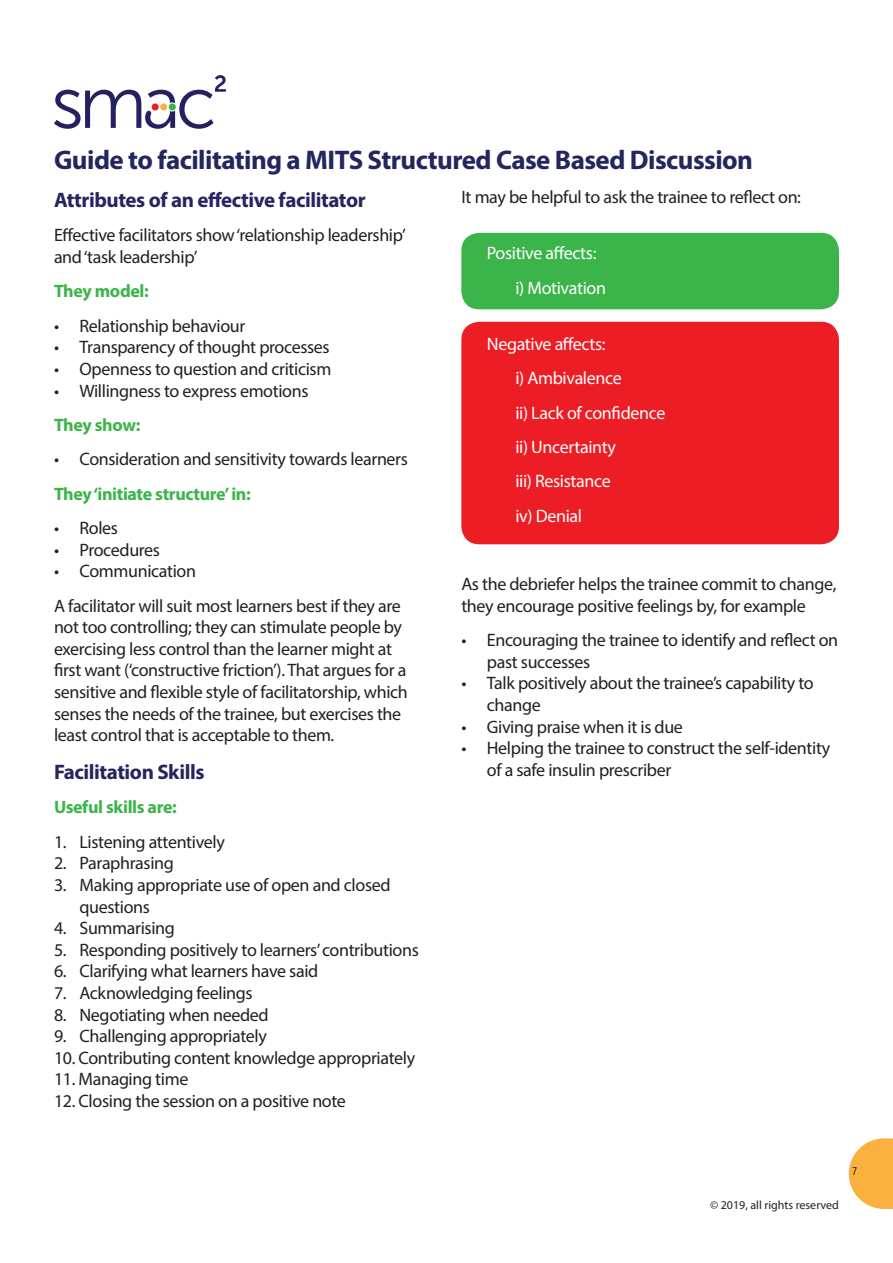
<style>
.page{position:relative;width:893px;height:1263px;background:#fff}
.page>*{position:absolute;margin:0;border:0;box-sizing:border-box;transform-origin:0 0}
.t1{font:700 27px "Myriad Pro";letter-spacing:-.02em;color:#252560}
.t2{font:700 21px "Myriad Pro";letter-spacing:-.02em;color:#252560}
.t3{font:18px/21.6px "Myriad Pro";letter-spacing:-.02em;color:#231f20}
.t4{font:18px/34.3px "Myriad Pro";letter-spacing:-.02em;color:#fff}
.t5{font:700 18px "Myriad Pro";letter-spacing:-.02em;color:#3bb54a}
.t6{font:12px "Myriad Pro";color:#231f20}
.t7{font:condensed 12px "Myriad Pro";color:#231f20}
</style>
<div class="page">
<div style="left:461px;top:322px;width:378px;height:222px;background:#ec1d25;border-radius:18px"></div>
<div style="left:461px;top:233px;width:378px;height:76px;background:#3bb54a;border-radius:18px"></div>
<svg style="left:54px;top:75px;width:172px;height:54px"></svg>
<svg style="left:849px;top:1138px;width:44px;height:71px"></svg>
<h1 class="t1" style="left:54px;top:142px;width:701px">Guide to facilitating a MITS Structured Case Based Discussion</h1>
<p class="t2" style="left:54px;top:186px;width:313px">Attributes of an effective facilitator</p>
<p class="t3" style="left:54px;top:224px;width:353px">Effective facilitators show ‘relationship leadership’ and ‘task leadership’</p>
<p class="t5" style="left:54px;top:280px;width:96px">They model:</p>
<p class="t3" style="left:54px;top:315px;width:193px">• Relationship behaviour</p>
<p class="t3" style="left:54px;top:336px;width:277px">• Transparency of thought processes</p>
<p class="t3" style="left:54px;top:358px;width:279px">• Openness to question and criticism</p>
<p class="t3" style="left:54px;top:379px;width:256px">• Willingness to express emotions</p>
<p class="t5" style="left:54px;top:413px;width:88px">They show:</p>
<p class="t3" style="left:54px;top:448px;width:355px">• Consideration and sensitivity towards learners</p>
<p class="t5" style="left:54px;top:482px;width:198px">They ‘initiate structure’ in:</p>
<p class="t3" style="left:54px;top:517px;width:66px">• Roles</p>
<p class="t3" style="left:54px;top:538px;width:108px">• Procedures</p>
<p class="t3" style="left:54px;top:554px;width:348px;line-height:34.3px">• Communication<br>A facilitator will suit most learners best if they are</p>
<p class="t3" style="left:54px;top:616px;width:355px">not too controlling; they can stimulate people by exercising less control than the learner might at first want (‘constructive friction’). That argues for a sensitive and flexible style of facilitatorship, which senses the needs of the trainee, but exercises the least control that is acceptable to them.</p>
<p class="t2" style="left:54px;top:758px;width:152px">Facilitation Skills</p>
<p class="t5" style="left:54px;top:796px;width:124px">Useful skills are:</p>
<p class="t3" style="left:54px;top:831px;width:172px">1. Listening attentively</p>
<p class="t3" style="left:54px;top:852px;width:121px">2. Paraphrasing</p>
<p class="t3" style="left:80px;top:874px;width:313px;text-indent:-26px">3. Making appropriate use of open and closed questions</p>
<p class="t3" style="left:54px;top:917px;width:122px">4. Summarising</p>
<p class="t3" style="left:54px;top:939px;width:366px">5. Responding positively to learners’ contributions</p>
<p class="t3" style="left:54px;top:960px;width:266px">6. Clarifying what learners have said</p>
<p class="t3" style="left:54px;top:982px;width:200px">7. Acknowledging feelings</p>
<p class="t3" style="left:54px;top:1003px;width:216px">8. Negotiating when needed</p>
<p class="t3" style="left:54px;top:1025px;width:214px">9. Challenging appropriately</p>
<p class="t3" style="left:54px;top:1047px;width:363px">10. Contributing content knowledge appropriately</p>
<p class="t3" style="left:54px;top:1068px;width:136px">11. Managing time</p>
<p class="t3" style="left:54px;top:1090px;width:293px">12. Closing the session on a positive note</p>
<p class="t3" style="left:461px;top:186px;width:341px">It may be helpful to ask the trainee to reflect on:</p>
<p class="t4" style="left:515px;top:236px;width:92px;text-indent:-28px">Positive affects: i) Motivation</p>
<p class="t4" style="left:515px;top:326px;width:151px;text-indent:-28px">Negative affects:<br>i) Ambivalence<br>ii) Lack of confidence ii) Uncertainty<br>iii) Resistance<br>iv) Denial</p>
<p class="t3" style="left:461px;top:573px;width:377px">As the debriefer helps the trainee commit to change, they encourage positive feelings by, for example</p>
<p class="t3" style="left:487px;top:629px;width:353px;text-indent:-26px">• Encouraging the trainee to identify and reflect on past successes</p>
<p class="t3" style="left:487px;top:672px;width:328px;text-indent:-26px">• Talk positively about the trainee’s capability to change</p>
<p class="t3" style="left:461px;top:715px;width:223px">• Giving praise when it is due</p>
<p class="t3" style="left:487px;top:737px;width:345px;text-indent:-26px">• Helping the trainee to construct the self-identity of a safe insulin prescriber</p>
<p class="t6" style="left:710px;top:1198px;width:130px">© 2019, all rights reserved</p>
<p class="t7" style="left:853px;top:1164px;width:6px">7</p>
</div>
